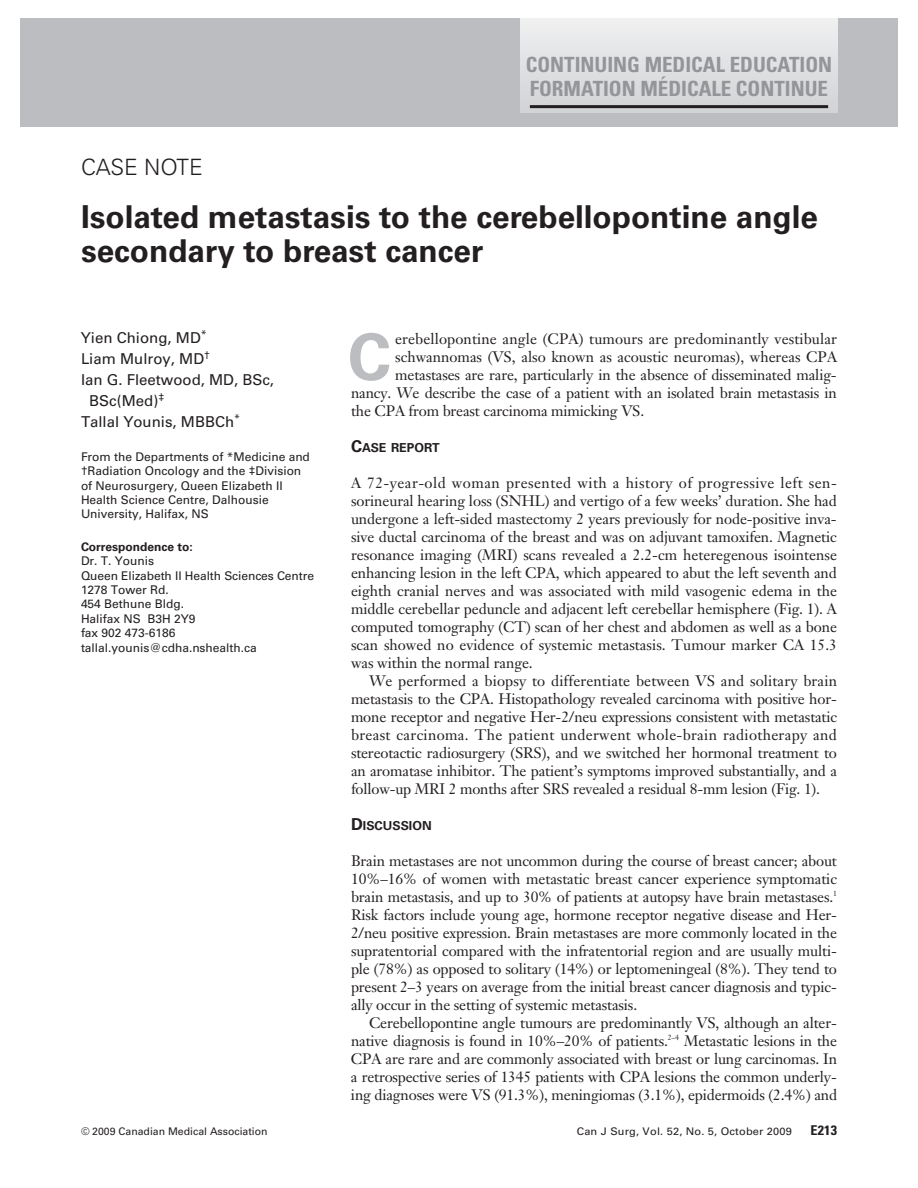
<style>
.page{position:relative;width:918px;height:1188px;background:#fff}
.page>*{position:absolute;margin:0;border:0;box-sizing:border-box;transform-origin:0 0}
.t1{font:700 64.65px "Univers";color:#bcbdc0}
.t2{font:700 31.5px/34.5px "Univers";color:#231f20}
.t3{font:300 22.5px "Univers";color:#231f20}
.t4{font:700 condensed 21px/24px "Univers";color:#939598}
.t5{font:15px/18px "Janson Text";letter-spacing:-.01em;color:#231f20;text-align:justify}
.t6{font:15px "Univers";color:#231f20}
.t7{font:700 condensed 13.5px "Univers";color:#231f20;scale:1.05 1}
.t8{font:700 12.3px "Univers";color:#231f20}
.t9{font:12px/14.4px "Univers";color:#231f20}
.t10{font:700 12px "Univers";color:#231f20}
.t11{font:10.5px "Univers";color:#231f20;scale:1.05 1}
.t12{font:10.5px "Univers";color:#231f20}
.s1{font-size:16.5px}
</style>
<div class="page">
<div style="left:20px;top:18px;width:878px;height:109px;background:#bcbdc0"></div>
<div style="left:521px;top:18px;width:316px;height:95px;background:linear-gradient(to bottom,#f1f1f3,#cfd0d2)"></div>
<hr style="left:530px;top:105px;width:298px;height:3px;background:#231f20">
<h3 class="t4" style="left:526px;top:55px;width:308px">CONTINUING MEDICAL EDUCATION<br>FORMATION MÉDICALE CONTINUE</h3>
<h3 class="t3" style="left:81px;top:159px;width:123px">CASE NOTE</h3>
<h2 class="t2" style="left:81px;top:202px;width:739px">Isolated metastasis to the cerebellopontine angle secondary to breast cancer</h2>
<p class="t6" style="left:81px;top:332px;width:127px">Yien Chiong, MD<sup>*</sup></p>
<p class="t6" style="left:81px;top:353px;width:131px">Liam Mulroy, MD<sup>†</sup></p>
<p class="t6" style="left:81px;top:374px;width:195px">Ian G. Fleetwood, MD, BSc,</p>
<p class="t6" style="left:89px;top:395px;width:77px">BSc(Med)<sup>‡</sup></p>
<p class="t6" style="left:81px;top:416px;width:161px">Tallal Younis, MBBCh<sup>*</sup></p>
<p class="t9" style="left:81px;top:450px;width:230px">From the Departments of *Medicine and †Radiation Oncology and the ‡Division of Neurosurgery, Queen Elizabeth II Health Science Centre, Dalhousie University, Halifax, NS</p>
<p class="t10" style="left:81px;top:542px;width:113px">Correspondence to:</p>
<p class="t9" style="left:81px;top:555px;width:235px">Dr. T. Younis<br>Queen Elizabeth II Health Sciences Centre<br>1278 Tower Rd.<br>454 Bethune Bldg.<br>Halifax NS B3H 2Y9<br>fax 902 473-6186 tallal.younis@cdha.nshealth.ca</p>
<h1 class="t1" style="left:348px;top:333px;width:45px">C</h1>
<p class="t5" style="left:395px;top:331px;width:443px">erebellopontine angle (CPA) tumours are predominantly vestibular</p>
<p class="t5" style="left:395px;top:349px;width:443px">schwannomas (VS, also known as acoustic neuromas), whereas CPA</p>
<p class="t5" style="left:395px;top:367px;width:443px">metastases are rare, particularly in the absence of disseminated malig-</p>
<p class="t5" style="left:351px;top:385px;width:487px">nancy. We describe the case of a patient with an isolated brain metastasis in</p>
<p class="t5" style="left:351px;top:403px;width:295px">the CPA from breast carcinoma mimicking VS.</p>
<p class="t8" style="left:351px;top:443px;width:90px"><span class="s1">C</span>ASE REPORT</p>
<p class="t5" style="left:351px;top:475px;width:488px">A 72-year-old woman presented with a history of progressive left sen&shy;sorineural hearing loss (SNHL) and vertigo of a few weeks’ duration. She had undergone a left-sided mastectomy 2 years previously for node-positive inva&shy;sive ductal carcinoma of the breast and was on adjuvant tamoxifen. Magnetic resonance imaging (MRI) scans revealed a 2.2-cm heteregenous isointense enhancing lesion in the left CPA, which appeared to abut the left seventh and eighth cranial nerves and was associated with mild vasogenic edema in the middle cerebellar peduncle and adjacent left cerebellar hemisphere (Fig. 1). A computed tomography (CT) scan of her chest and abdomen as well as a bone scan showed no evidence of systemic metastasis. Tumour marker CA 15.3 was within the normal range.</p>
<p class="t5" style="left:351px;top:673px;width:488px;text-indent:18px">We performed a biopsy to differentiate between VS and solitary brain metastasis to the CPA. Histopathology revealed carcinoma with positive hor&shy;mone receptor and negative Her-2/neu expressions consistent with metastatic breast carcinoma. The patient underwent whole-brain radiotherapy and stereotactic radiosurgery (SRS), and we switched her hormonal treatment to an aromatase inhibitor. The patient’s symptoms improved substantially, and a follow-up MRI 2 months after SRS revealed a residual 8-mm lesion (Fig. 1).</p>
<p class="t8" style="left:351px;top:821px;width:82px"><span class="s1">D</span>ISCUSSION</p>
<p class="t5" style="left:351px;top:853px;width:488px">Brain metastases are not uncommon during the course of breast cancer; about 10%–16% of women with metastatic breast cancer experience symptomatic brain metastasis, and up to 30% of patients at autopsy have brain metastases.<sup>1<br></sup>Risk factors include young age, hormone receptor negative disease and Her-2/neu positive expression. Brain metastases are more commonly located in the supratentorial compared with the infratentorial region and are usually multi&shy;ple (78%) as opposed to solitary (14%) or leptomeningeal (8%). They tend to present 2–3 years on average from the initial breast cancer diagnosis and typic - ally occur in the setting of systemic metastasis.</p>
<p class="t5" style="left:351px;top:1015px;width:488px;text-indent:18px">Cerebellopontine angle tumours are predominantly VS, although an alter&shy;native diagnosis is found in 10%–20% of patients.<sup>2–4</sup> Metastatic lesions in the CPA are rare and are commonly associated with breast or lung carcinomas. In a retrospective series of 1345 patients with CPA lesions the common underly&shy;ing diagnoses were VS (91.3%), meningiomas (3.1%), epidermoids (2.4%) and</p>
<p class="t12" style="left:81px;top:1128px;width:188px">© 2009 Canadian Medical Association</p>
<p class="t11" style="left:577px;top:1128px;width:206px">Can J Surg, Vol. 52, No. 5, October 2009</p>
<p class="t7" style="left:810px;top:1126px;width:27px">E213</p>
</div>
